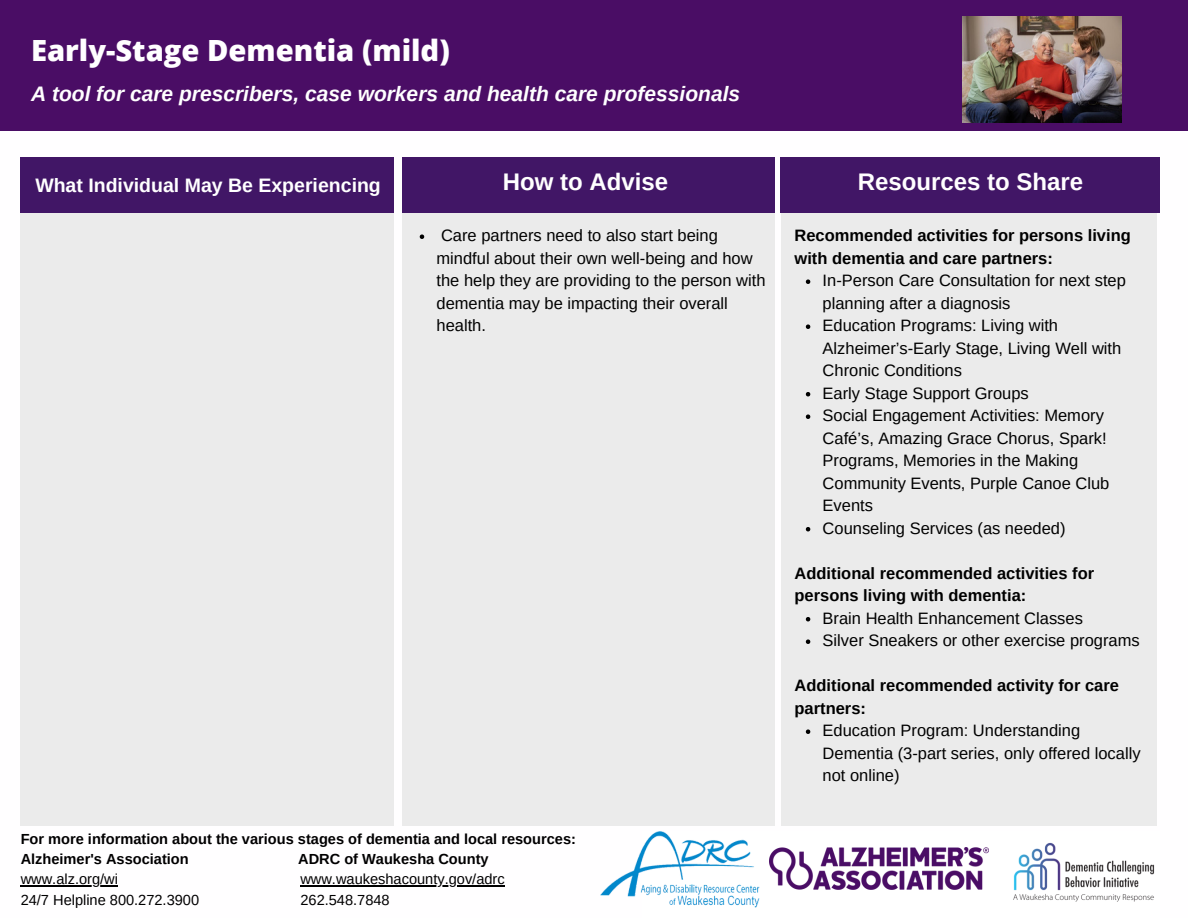
<style>
.page{position:relative;width:1188px;height:918px;background:#fff}
.page>*{position:absolute;margin:0;border:0;box-sizing:border-box;transform-origin:0 0}
.t1{font:800 29.25px "Open Sans";color:#fffeff}
.t2{font:700 24px "Arimo";color:#fffeff}
.t3{font:700 24px "Arimo";color:#fff}
.t4{font:italic 700 21px "Arimo";color:#fff}
.t5{font:700 19.5px "Arimo";color:#fff}
.t6{font:16.5px/22.5px "Arimo";color:#000}
.t7{font:700 16.5px/22.5px "Arimo";color:#000}
.t8{font:700 14.55px/20.2px "Arimo";color:#000}
.t9{font:14.55px "Arimo";color:#000}
</style>
<div class="page">
<div style="left:21px;top:158px;width:373px;height:668px;background:#ebebeb"></div>
<div style="left:403px;top:158px;width:372px;height:668px;background:#ebebeb"></div>
<div style="left:781px;top:158px;width:376px;height:668px;background:#ebebeb"></div>
<div style="left:21px;top:158px;width:373px;height:55px;background:#411666"></div>
<div style="left:403px;top:158px;width:372px;height:55px;background:#411666"></div>
<div style="left:781px;top:158px;width:379px;height:55px;background:#411666"></div>
<img style="left:1013px;top:842px;width:142px;height:59px">
<img style="left:769px;top:848px;width:220px;height:41px">
<div style="left:0;top:0;width:1188px;height:131px;background:#4a0d65"></div>
<img style="left:963px;top:17px;width:158px;height:106px">
<svg style="left:420px;top:234px;width:4px;height:5px"></svg>
<hr style="left:21px;top:885px;width:97px;height:2px;background:#000">
<hr style="left:300px;top:885px;width:205px;height:2px;background:#000">
<svg style="left:806px;top:279px;width:4px;height:5px"></svg>
<svg style="left:806px;top:324px;width:4px;height:5px"></svg>
<svg style="left:806px;top:392px;width:4px;height:4px"></svg>
<svg style="left:806px;top:414px;width:4px;height:5px"></svg>
<svg style="left:806px;top:527px;width:4px;height:4px"></svg>
<svg style="left:806px;top:617px;width:4px;height:4px"></svg>
<svg style="left:806px;top:639px;width:4px;height:5px"></svg>
<svg style="left:806px;top:729px;width:4px;height:5px"></svg>
<img style="left:600px;top:831px;width:160px;height:77px">
<h1 class="t1" style="left:31px;top:30px;width:420px">Early-Stage Dementia (mild)</h1>
<p class="t4" style="left:31px;top:82px;width:711px">A tool for care prescribers, case workers and health care professionals</p>
<p class="t5" style="left:35px;top:174px;width:347px">What Individual May Be Experiencing</p>
<h2 class="t3" style="left:503px;top:168px;width:167px">How to Advise</h2>
<h2 class="t2" style="left:858px;top:168px;width:227px">Resources to Share</h2>
<p class="t6" style="left:437px;top:224px;width:331px">Care partners need to also start being mindful about their own well-being and how the help they are providing to the person with dementia may be impacting their overall health.</p>
<p class="t8" style="left:21px;top:829px;width:557px">For more information about the various stages of dementia and local resources:<br>Alzheimer's Association</p>
<p class="t8" style="left:298px;top:849px;width:192px">ADRC of Waukesha County</p>
<p class="t9" style="left:21px;top:871px;width:99px">www.alz.org/wi</p>
<p class="t9" style="left:300px;top:871px;width:206px">www.waukeshacounty.gov/adrc</p>
<p class="t9" style="left:21px;top:891px;width:180px">24/7 Helpline 800.272.3900</p>
<p class="t9" style="left:300px;top:891px;width:91px">262.548.7848</p>
<p class="t7" style="left:795px;top:224px;width:338px">Recommended activities for persons living with dementia and care partners:</p>
<p class="t6" style="left:823px;top:269px;width:305px">In-Person Care Consultation for next step planning after a diagnosis<br>Education Programs: Living with<br>Alzheimer’s-Early Stage, Living Well with<br>Chronic Conditions<br>Early Stage Support Groups<br>Social Engagement Activities: Memory<br>Café’s, Amazing Grace Chorus, Spark!<br>Programs, Memories in the Making<br>Community Events, Purple Canoe Club<br>Events<br>Counseling Services (as needed)</p>
<p class="t7" style="left:795px;top:562px;width:301px">Additional recommended activities for persons living with dementia:</p>
<p class="t6" style="left:823px;top:607px;width:319px">Brain Health Enhancement Classes<br>Silver Sneakers or other exercise programs</p>
<p class="t7" style="left:795px;top:674px;width:326px">Additional recommended activity for care partners:</p>
<p class="t6" style="left:823px;top:719px;width:319px">Education Program: Understanding<br>Dementia (3-part series, only offered locally not online)</p>
</div>
